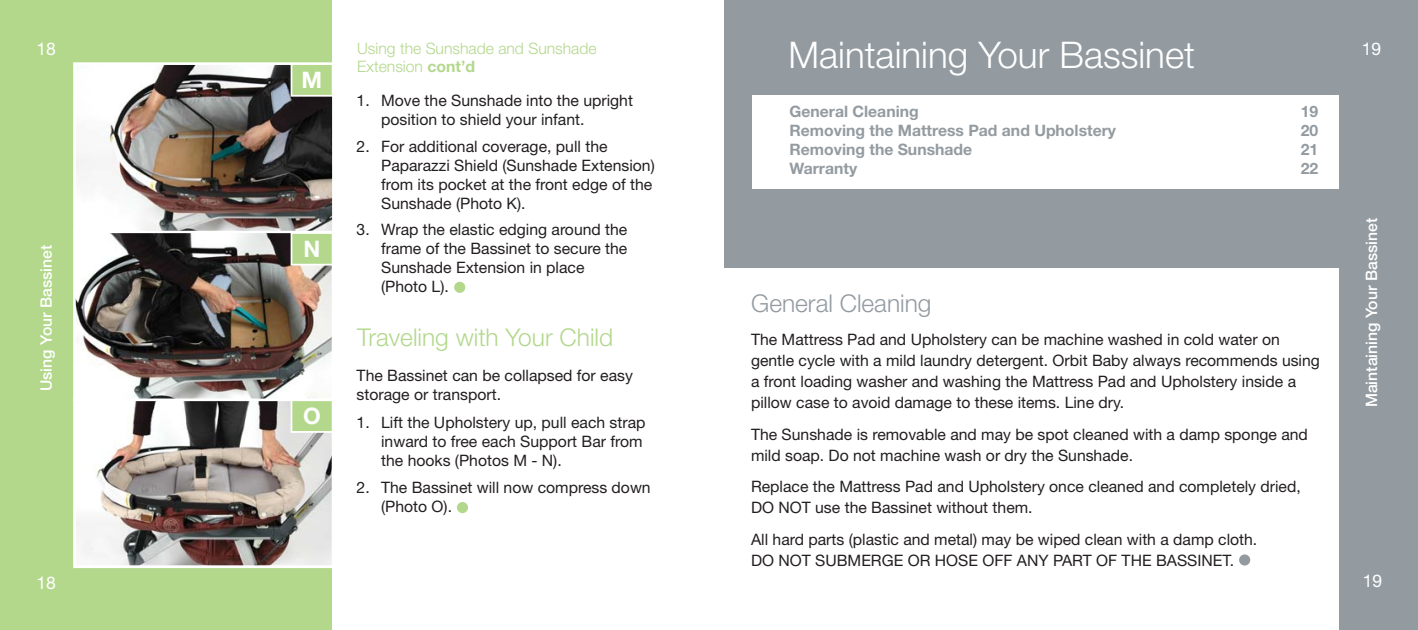
<style>
.page{position:relative;width:1418px;height:630px;background:#fff}
.page>*{position:absolute;margin:0;border:0;box-sizing:border-box;transform-origin:0 0}
.t1{font:300 36.75px "Helvetica Neue LT Std";color:#fff}
.t2{font:300 24.5px "Helvetica Neue LT Std";color:#b3d88c}
.t3{font:300 24.5px "Helvetica Neue LT Std";color:#939ba1}
.t4{font:700 22.75px "Helvetica Neue LT Std";color:#fff}
.t5{font:17.5px "Helvetica Neue LT Std";color:#fff}
.t6{font:15.75px/18.9px "Helvetica Neue LT Std";color:#231f20}
.t7{font:700 15.75px "Helvetica Neue LT Std";color:#939ba1}
.t8{font:500 15.75px "Helvetica Neue LT Std";color:#fff}
.t9{font:300 15.75px/18.9px "Helvetica Neue LT Std";color:#b3d88c}
.s1{font-weight:700}
</style>
<div class="page">
<div style="left:0;top:0;width:79px;height:630px;background:#b3d88c"></div>
<div style="left:62px;top:0;width:270px;height:630px;background:#b3d88c"></div>
<div style="left:1339px;top:0;width:79px;height:630px;background:#939ba1"></div>
<img style="left:73px;top:402px;width:259px;height:166px">
<img style="left:73px;top:234px;width:259px;height:168px">
<img style="left:73px;top:62px;width:260px;height:172px">
<div style="left:724px;top:0;width:631px;height:268px;background:#939ba1"></div>
<div style="left:752px;top:95px;width:587px;height:94px;background:#fff"></div>
<div style="left:291px;top:64px;width:41px;height:32px;background:#b3d88c"></div>
<div style="left:290px;top:63px;width:43px;height:34px;border:2px solid #fff"></div>
<div style="left:291px;top:233px;width:41px;height:32px;background:#b3d88c"></div>
<div style="left:290px;top:232px;width:43px;height:34px;border:2px solid #fff"></div>
<div style="left:291px;top:400px;width:41px;height:32px;background:#b3d88c"></div>
<div style="left:290px;top:399px;width:43px;height:34px;border:2px solid #fff"></div>
<div style="left:454px;top:282px;width:11px;height:11px;background:#b3d88c;border-radius:50%"></div>
<div style="left:457px;top:502px;width:11px;height:11px;background:#b3d88c;border-radius:50%"></div>
<div style="left:1239px;top:554px;width:11px;height:12px;background:#939ba1;border-radius:50%"></div>
<h1 class="t1" style="left:788px;top:42px;width:408px">Maintaining Your Bassinet</h1>
<p class="t9" style="left:357px;top:40px;width:241px">Using the Sunshade and Sunshade<br>Extension <span class="s1">cont’d</span></p>
<p class="t6" style="left:381px;top:93px;width:253px;text-indent:-25px">1. Move the Sunshade into the upright position to shield your infant.</p>
<p class="t6" style="left:381px;top:139px;width:275px;text-indent:-25px">2. For additional coverage, pull the Paparazzi Shield (Sunshade Extension) from its pocket at the front edge of the Sunshade (Photo K).</p>
<p class="t6" style="left:381px;top:222px;width:248px;text-indent:-25px">3. Wrap the elastic edging around the frame of the Bassinet to secure the<br>Sunshade Extension in place (Photo L).</p>
<p class="t5" style="left:37px;top:43px;width:21px">18</p>
<p class="t5" style="left:1361px;top:43px;width:21px">19</p>
<h3 class="t4" style="left:302px;top:72px;width:22px">M</h3>
<p class="t7" style="left:789px;top:105px;width:131px">General Cleaning</p>
<p class="t7" style="left:1300px;top:105px;width:19px">19</p>
<p class="t7" style="left:789px;top:125px;width:328px">Removing the Mattress Pad and Upholstery</p>
<p class="t7" style="left:1300px;top:125px;width:19px">20</p>
<p class="t7" style="left:789px;top:144px;width:184px">Removing the Sunshade</p>
<p class="t7" style="left:1300px;top:144px;width:19px">21</p>
<p class="t7" style="left:789px;top:163px;width:69px">Warranty</p>
<p class="t7" style="left:1300px;top:163px;width:19px">22</p>
<p class="t8" style="left:1365px;top:407px;width:191px;rotate:-90deg">Maintaining Your Bassinet</p>
<h3 class="t4" style="left:303px;top:241px;width:18px">N</h3>
<p class="t8" style="left:41px;top:391px;width:148px;rotate:-90deg">Using Your Bassinet</p>
<p class="t8" style="left:1365px;top:391px;width:148px;rotate:-90deg">Using Your Bassinet</p>
<h2 class="t3" style="left:751px;top:294px;width:182px">General Cleaning</h2>
<p class="t6" style="left:751px;top:331px;width:570px;line-height:21px">The Mattress Pad and Upholstery can be machine washed in cold water on gentle cycle with a mild laundry detergent. Orbit Baby always recommends using a front loading washer and washing the Mattress Pad and Upholstery inside a pillow case to avoid damage to these items. Line dry.</p>
<p class="t6" style="left:751px;top:426px;width:558px;line-height:21px">The Sunshade is removable and may be spot cleaned with a damp sponge and mild soap. Do not machine wash or dry the Sunshade.</p>
<p class="t6" style="left:751px;top:478px;width:551px;line-height:21px">Replace the Mattress Pad and Upholstery once cleaned and completely dried,<br>DO NOT use the Bassinet without them.</p>
<p class="t6" style="left:751px;top:531px;width:508px;line-height:21px">All hard parts (plastic and metal) may be wiped clean with a damp cloth.<br>DO NOT SUBMERGE OR HOSE OFF ANY PART OF THE BASSINET.</p>
<h2 class="t2" style="left:357px;top:329px;width:257px">Traveling with Your Child</h2>
<p class="t6" style="left:356px;top:368px;width:278px">The Bassinet can be collapsed for easy storage or transport.</p>
<p class="t6" style="left:381px;top:415px;width:266px;text-indent:-25px">1. Lift the Upholstery up, pull each strap inward to free each Support Bar from the hooks (Photos M - N).</p>
<p class="t6" style="left:381px;top:480px;width:271px;text-indent:-25px">2. The Bassinet will now compress down (Photo O).</p>
<h3 class="t4" style="left:303px;top:408px;width:19px">O</h3>
<p class="t5" style="left:37px;top:577px;width:21px">18</p>
<p class="t5" style="left:1362px;top:575px;width:21px">19</p>
</div>
